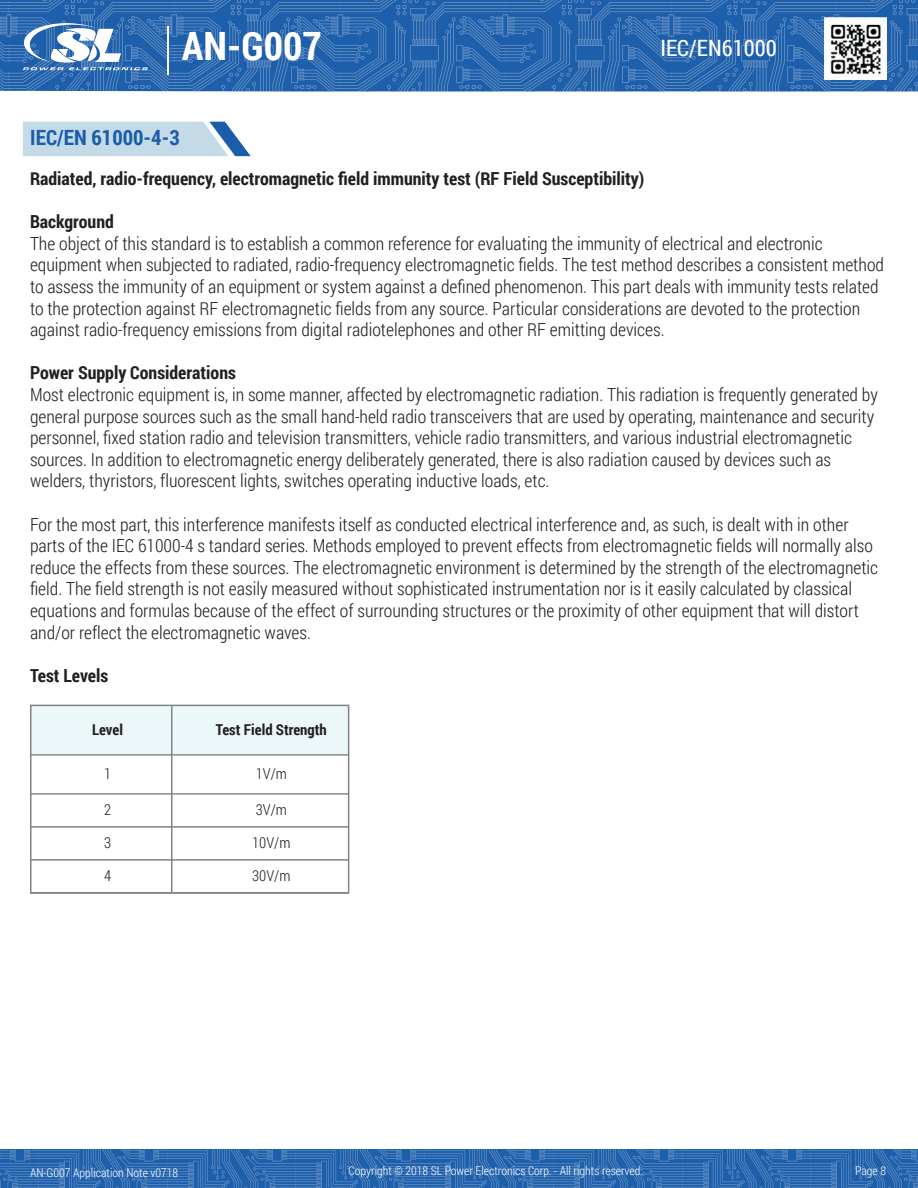
<style>
.page{position:relative;width:918px;height:1188px;background:#fff}
.page>*{position:absolute;margin:0;border:0;box-sizing:border-box;transform-origin:0 0}
.t1{font:700 39px "Roboto Condensed";color:#fff}
.t2{font:22.5px "Roboto Condensed";color:#fff}
.t3{font:700 21px "Roboto Condensed";color:#1b5da9}
.t4{font:300 18px/21.6px "Roboto Condensed";color:#231f20}
.t5{font:700 18px "Roboto Condensed";color:#231f20}
.t6{font:700 15px "Roboto Condensed";color:#231f20}
.t7{font:300 15px "Roboto Condensed";color:#231f20}
.t8{font:300 12px "Roboto Condensed";color:#fff}
</style>
<div class="page">
<img style="left:0;top:0;width:918px;height:92px">
<svg style="left:22px;top:23px;width:126px;height:47px"></svg>
<hr style="left:167px;top:26px;width:1px;height:49px;background:#fff">
<img style="left:824px;top:17px;width:62px;height:63px">
<img style="left:0;top:1150px;width:918px;height:38px">
<svg style="left:23px;top:122px;width:228px;height:34px;background:#bdd5e4"></svg>
<div style="left:30px;top:706px;width:318px;height:49px;background:#ebf7f8"></div>
<div style="left:30px;top:705px;width:319px;height:189px;border:2px solid #808285"></div>
<hr style="left:31px;top:859px;width:318px;height:2px;background:#808285">
<hr style="left:31px;top:826px;width:318px;height:2px;background:#808285">
<hr style="left:31px;top:793px;width:318px;height:2px;background:#808285">
<hr style="left:31px;top:754px;width:318px;height:2px;background:#808285">
<hr style="left:31px;top:892px;width:318px;height:2px;background:#808285">
<hr style="left:171px;top:706px;width:1px;height:187px;background:#808285">
<h1 class="t1" style="left:182px;top:19px;width:141px">AN-G007</h1>
<p class="t2" style="left:661px;top:32px;width:118px">IEC/EN61000</p>
<p class="t3" style="left:30px;top:123px;width:151px">IEC/EN 61000-4-3</p>
<p class="t5" style="left:30px;top:166px;width:616px">Radiated, radio-frequency, electromagnetic field immunity test (RF Field Susceptibility)</p>
<p class="t5" style="left:30px;top:209px;width:85px">Background</p>
<p class="t4" style="left:30px;top:232px;width:856px">The object of this standard is to establish a common reference for evaluating the immunity of electrical and electronic equipment when subjected to radiated, radio-frequency electromagnetic fields. The test method describes a consistent method to assess the immunity of an equipment or system against a defined phenomenon. This part deals with immunity tests related to the protection against RF electromagnetic fields from any source. Particular considerations are devoted to the protection against radio-frequency emissions from digital radiotelephones and other RF emitting devices.</p>
<p class="t5" style="left:30px;top:360px;width:207px">Power Supply Considerations</p>
<p class="t4" style="left:30px;top:383px;width:849px">Most electronic equipment is, in some manner, affected by electromagnetic radiation. This radiation is frequently generated by general purpose sources such as the small hand-held radio transceivers that are used by operating, maintenance and security personnel, fixed station radio and television transmitters, vehicle radio transmitters, and various industrial electromagnetic sources. In addition to electromagnetic energy deliberately generated, there is also radiation caused by devices such as welders, thyristors, fluorescent lights, switches operating inductive loads, etc.</p>
<p class="t4" style="left:30px;top:513px;width:850px">For the most part, this interference manifests itself as conducted electrical interference and, as such, is dealt with in other parts of the IEC 61000-4 s tandard series. Methods employed to prevent effects from electromagnetic fields will normally also reduce the effects from these sources. The electromagnetic environment is determined by the strength of the electromagnetic field. The field strength is not easily measured without sophisticated instrumentation nor is it easily calculated by classical equations and formulas because of the effect of surrounding structures or the proximity of other equipment that will distort and/or reflect the electromagnetic waves.</p>
<p class="t5" style="left:30px;top:663px;width:80px">Test Levels</p>
<p class="t6" style="left:92px;top:719px;width:32px">Level</p>
<p class="t6" style="left:216px;top:719px;width:113px">Test Field Strength</p>
<p class="t7" style="left:104px;top:763px;width:9px">1</p>
<p class="t7" style="left:104px;top:799px;width:9px">2</p>
<p class="t7" style="left:104px;top:832px;width:9px">3</p>
<p class="t7" style="left:104px;top:865px;width:9px">4</p>
<p class="t7" style="left:256px;top:763px;width:33px">1V/m</p>
<p class="t7" style="left:256px;top:799px;width:33px">3V/m</p>
<p class="t7" style="left:252px;top:832px;width:40px">10V/m</p>
<p class="t7" style="left:252px;top:865px;width:40px">30V/m</p>
<p class="t8" style="left:30px;top:1165px;width:150px">AN-G007 Application Note v0718</p>
<p class="t8" style="left:349px;top:1163px;width:296px">Copyright © 2018 SL Power Electronics Corp. - All rights reserved.</p>
<p class="t8" style="left:855px;top:1163px;width:32px">Page 8</p>
</div>
